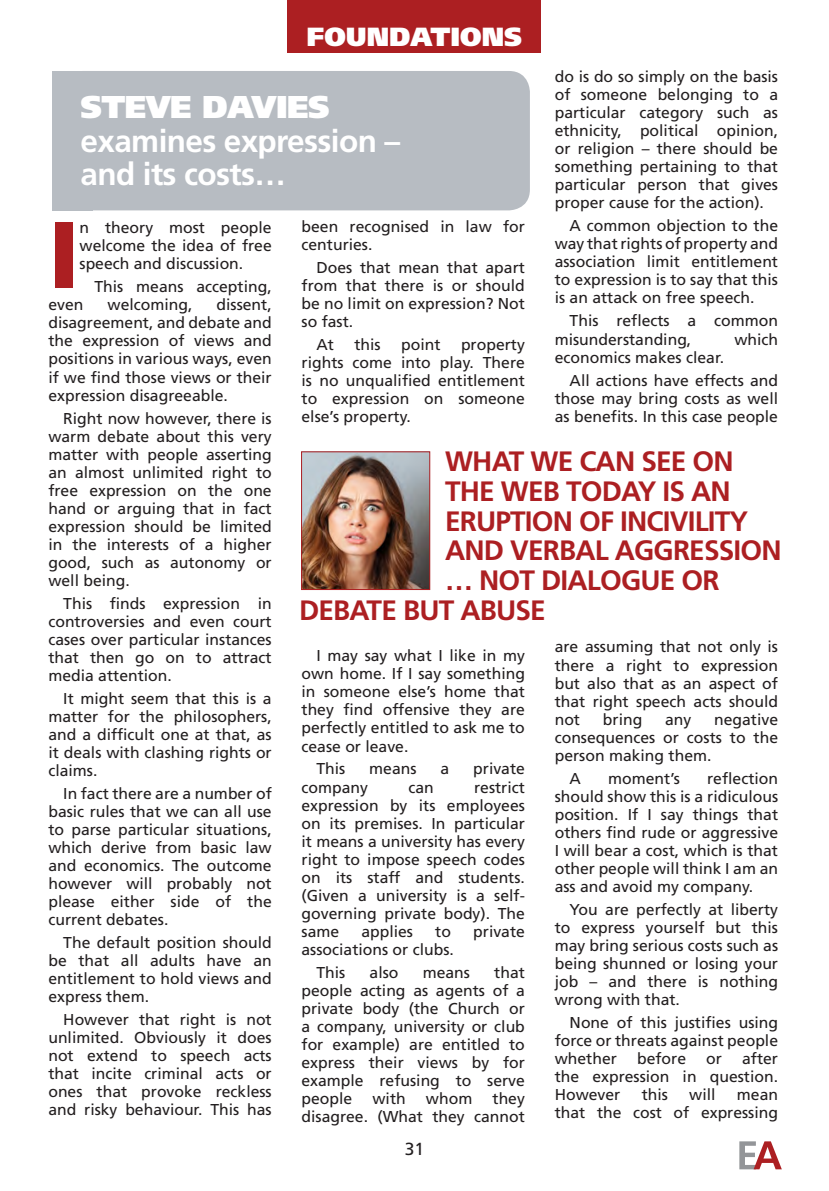
<style>
.page{position:relative;width:829px;height:1191px;background:#fff}
.page>*{position:absolute;margin:0;border:0;box-sizing:border-box;transform-origin:0 0}
.t1{font:900 93.27px "Frutiger";color:#ac1f22}
.t2{font:700 31.5px/33.2px "Frutiger";letter-spacing:-.02em;color:#fff}
.quote{font:700 28px "Frutiger";letter-spacing:-.03em;color:#ac1f22}
.t3{font:900 26.25px "Frutiger";color:#fff}
.t4{font:17.5px "Frutiger";color:#231f20}
.t5{font:15.75px/18px "Frutiger";color:#231f20;text-align:justify}
.s1{font-weight:900}
</style>
<div class="page">
<svg style="left:739px;top:1141px;width:42px;height:28px"></svg>
<div style="left:288px;top:0;width:253px;height:52px;background:#ac1f22"></div>
<img style="left:303px;top:453px;width:125px;height:135px">
<div style="left:301px;top:451px;width:129px;height:139px;border:1px solid #ac1f22"></div>
<div style="left:62px;top:71px;width:468px;height:139px;background:#b7bcc2;border-radius:21px"></div>
<div style="left:52px;top:71px;width:41px;height:139px;background:#b7bcc2"></div>
<p class="t3" style="left:307px;top:21px;width:217px">FOUNDATIONS</p>
<p class="t5" style="left:554px;top:68px;width:225px">do is do so simply on the basis of someone belonging to a particular category such as ethnicity, political opinion, or religion – there should be something pertaining to that particular person that gives proper cause for the action).</p>
<p class="t5" style="left:554px;top:217px;width:225px;text-indent:15px">A common objection to the way that rights of property and association limit entitlement to expression is to say that this is an attack on free speech.</p>
<p class="t5" style="left:554px;top:312px;width:225px;text-indent:15px">This reflects a common misunderstanding,</p>
<p class="t2" style="left:81px;top:91px;width:321px"><span class="s1">STEVE DAVIES </span>examines expression – and its costs…</p>
<p class="t5" style="left:301px;top:217px;width:225px">been recognised in law for centuries.</p>
<p class="t5" style="left:301px;top:258px;width:225px;text-indent:15px">Does that mean that apart from that there is or should be no limit on expression? Not so fast.</p>
<p class="t5" style="left:316px;top:335px;width:19px">At</p>
<p class="t5" style="left:354px;top:335px;width:28px">this</p>
<p class="t5" style="left:401px;top:335px;width:41px">point</p>
<p class="t1" style="left:48px;top:198px;width:33px">I</p>
<p class="t5" style="left:80px;top:219px;width:194px">n theory most people welcome the idea of free speech and discussion.</p>
<p class="t5" style="left:94px;top:278px;width:179px">This means accepting,</p>
<p class="t5" style="left:48px;top:296px;width:225px;text-indent:168px">dissent, disagreement, and debate and the expression of views and positions in various ways, even if we find those views or their expression disagreeable.</p>
<p class="t5" style="left:48px;top:409px;width:225px;text-indent:15px">Right now however, there is warm debate about this very matter with people asserting an almost unlimited right to free expression on the one hand or arguing that in fact expression should be limited in the interests of a higher good, such as autonomy or well being.</p>
<p class="t5" style="left:48px;top:594px;width:225px;text-indent:15px">This finds expression in controversies and even court cases over particular instances that then go on to attract media attention.</p>
<p class="t5" style="left:48px;top:689px;width:225px;text-indent:15px">It might seem that this is a matter for the philosophers, and a difficult one at that, as it deals with clashing rights or claims.</p>
<p class="t5" style="left:48px;top:784px;width:225px;text-indent:15px">In fact there are a number of basic rules that we can all use to parse particular situations, which derive from basic law and economics. The outcome however will probably not please either side of the current debates.</p>
<p class="t5" style="left:48px;top:933px;width:225px;text-indent:15px">The default position should be that all adults have an entitlement to hold views and express them.</p>
<p class="t5" style="left:48px;top:1010px;width:225px;text-indent:15px">However that right is not unlimited. Obviously it does not extend to speech acts that incite criminal acts or ones that provoke reckless and risky behaviour. This has</p>
<p class="t5" style="left:48px;top:296px;width:37px">even</p>
<p class="t5" style="left:107px;top:296px;width:86px">welcoming,</p>
<p class="t5" style="left:734px;top:330px;width:45px">which</p>
<p class="t5" style="left:301px;top:335px;width:225px;text-indent:159px">property rights come into play. There is no unqualified entitlement to expression on someone else’s property.</p>
<p class="t5" style="left:554px;top:348px;width:171px">economics makes clear.</p>
<p class="t5" style="left:554px;top:371px;width:225px;text-indent:15px">All actions have effects and those may bring costs as well as benefits. In this case people</p>
<p class="quote" style="left:445px;top:445px;width:290px">WHAT WE CAN SEE ON</p>
<p class="quote" style="left:445px;top:474px;width:287px">THE WEB TODAY IS AN</p>
<p class="quote" style="left:445px;top:504px;width:304px">ERUPTION OF INCIVILITY</p>
<p class="quote" style="left:445px;top:534px;width:338px">AND VERBAL AGGRESSION</p>
<p class="quote" style="left:445px;top:564px;width:276px">… NOT DIALOGUE OR</p>
<p class="quote" style="left:299px;top:593px;width:248px">DEBATE BUT ABUSE</p>
<p class="t5" style="left:554px;top:638px;width:225px">are assuming that not only is there a right to expression but also that as an aspect of that right speech acts should not</p>
<p class="t5" style="left:301px;top:647px;width:225px;text-indent:15px">I may say what I like in my own home. If I say something in someone else’s home that they find offensive they are perfectly entitled to ask me to cease or leave.</p>
<p class="t5" style="left:316px;top:760px;width:30px">This</p>
<p class="t5" style="left:369px;top:760px;width:49px">means</p>
<p class="t5" style="left:440px;top:760px;width:10px">a</p>
<p class="t5" style="left:473px;top:760px;width:53px">private</p>
<p class="t5" style="left:301px;top:778px;width:68px">company</p>
<p class="t5" style="left:408px;top:778px;width:27px">can</p>
<p class="t5" style="left:602px;top:710px;width:41px">bring</p>
<p class="t5" style="left:665px;top:710px;width:28px">any</p>
<p class="t5" style="left:554px;top:710px;width:225px;text-indent:159px">negative consequences or costs to the person making them.</p>
<p class="t5" style="left:569px;top:769px;width:13px">A</p>
<p class="t5" style="left:608px;top:769px;width:73px">moment’s</p>
<p class="t5" style="left:554px;top:769px;width:225px;text-indent:152px">reflection should show this is a ridiculous position. If I say things that others find rude or aggressive I will bear a cost, which is that other people will think I am an ass and avoid my company.</p>
<p class="t5" style="left:554px;top:900px;width:225px;text-indent:15px">You are perfectly at liberty to express yourself but this may bring serious costs such as being shunned or losing your job – and there is nothing wrong with that.</p>
<p class="t5" style="left:554px;top:1013px;width:225px;text-indent:15px">None of this justifies using force or threats against people whether</p>
<p class="t5" style="left:301px;top:778px;width:225px;text-indent:172px">restrict expression by its employees on its premises. In particular it means a university has every right to impose speech codes on its staff and students. (Given a university is a self&shy;governing private body). The same</p>
<p class="t5" style="left:361px;top:922px;width:53px">applies</p>
<p class="t5" style="left:435px;top:922px;width:17px">to</p>
<p class="t5" style="left:473px;top:922px;width:53px">private</p>
<p class="t5" style="left:301px;top:940px;width:154px">associations or clubs.</p>
<p class="t5" style="left:316px;top:963px;width:30px">This</p>
<p class="t5" style="left:369px;top:963px;width:30px">also</p>
<p class="t5" style="left:422px;top:963px;width:49px">means</p>
<p class="t5" style="left:301px;top:963px;width:225px;text-indent:193px">that people acting as agents of a private body (the Church or a company, university or club for example) are entitled to express their views by for example refusing to serve people</p>
<p class="t5" style="left:554px;top:1049px;width:225px;text-indent:187px">after the expression in question.<br>However</p>
<p class="t5" style="left:637px;top:1049px;width:51px">before</p>
<p class="t5" style="left:706px;top:1049px;width:17px">or</p>
<p class="t5" style="left:641px;top:1085px;width:28px">this</p>
<p class="t5" style="left:689px;top:1085px;width:28px">will</p>
<p class="t5" style="left:554px;top:1085px;width:225px;text-align:right">mean<br>that the cost of expressing</p>
<p class="t5" style="left:301px;top:1089px;width:225px;text-align:right">they<br>disagree. (What they cannot</p>
<p class="t5" style="left:372px;top:1089px;width:35px">with</p>
<p class="t5" style="left:426px;top:1089px;width:48px">whom</p>
<p class="t4" style="left:404px;top:1138px;width:21px">31</p>
</div>
